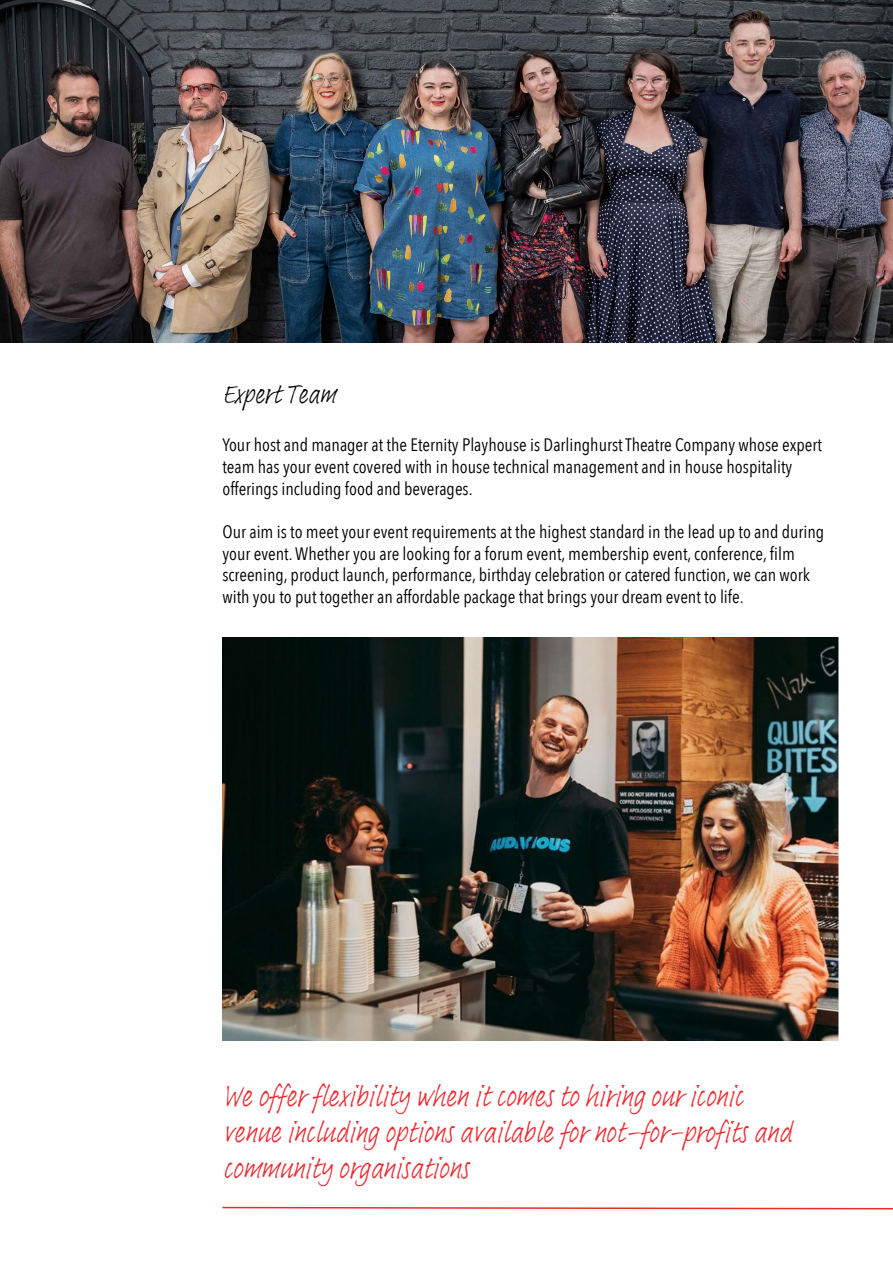
<style>
.page{position:relative;width:893px;height:1263px;background:#fff}
.page>*{position:absolute;margin:0;border:0;box-sizing:border-box;transform-origin:0 0}
.t1{font:30px/36px "Adobe Handwriting Frank";color:#eb2a2f}
.t2{font:27px "Adobe Handwriting Frank";color:#000}
.t3{font:18px/21.6px "Avenir Next Condensed";color:#000}
</style>
<div class="page">
<svg style="left:222px;top:1206px;width:671px;height:4px"></svg>
<img style="left:0;top:0;width:893px;height:342px">
<img style="left:222px;top:637px;width:617px;height:403px">
<h2 class="t2" style="left:222px;top:375px;width:114px">Expert Team</h2>
<p class="t3" style="left:222px;top:433px;width:601px">Your host and manager at the Eternity Playhouse is Darlinghurst Theatre Company whose expert team has your event covered with in house technical management and in house hospitality offerings including food and beverages.</p>
<p class="t3" style="left:222px;top:520px;width:603px">Our aim is to meet your event requirements at the highest standard in the lead up to and during your event. Whether you are looking for a forum event, membership event, conference, film screening, product launch, performance, birthday celebration or catered function, we can work with you to put together an affordable package that brings your dream event to life.</p>
<h1 class="t1" style="left:222px;top:1079px;width:570px">We offer flexibility when it comes to hiring our iconic venue including options available for not-for-profits and community organisations</h1>
</div>
